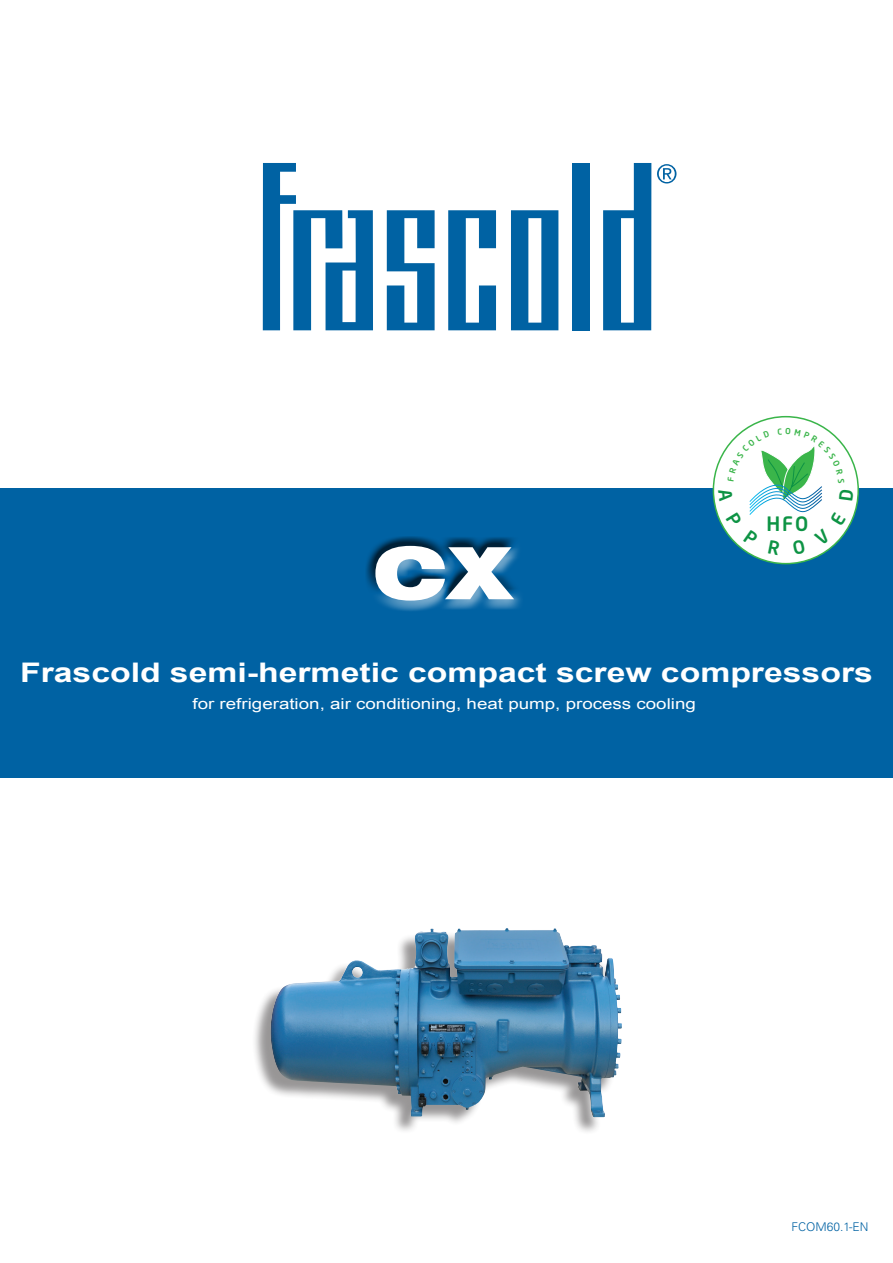
<style>
.page{position:relative;width:893px;height:1263px;background:#fff}
.page>*{position:absolute;margin:0;border:0;box-sizing:border-box;transform-origin:0 0}
.t1{font:900 expanded 72px "Swiss 721 BT";color:#fff}
.SOTTOTITOLO{font:700 27px "Arial";color:#fff;scale:1.25 1}
.t2{font:500 19.65px "Neo Sans Pro Cyr";color:#0d9344}
.SOTTOTITOLO-2{font:15px "Arial";color:#fff;scale:1.25 1}
.SOTTOTITOLO-3{font:300 12px "Univers LT Std";color:#0062a3}
</style>
<div class="page">
<div style="left:251px;top:930px;width:367px;height:205px;background:#231f20;opacity:.47"></div>
<img style="left:270px;top:928px;width:311px;height:188px">
<svg style="left:387px;top:210px;width:48px;height:120px"></svg>
<svg style="left:448px;top:210px;width:48px;height:120px"></svg>
<svg style="left:511px;top:210px;width:47px;height:120px"></svg>
<div style="left:572px;top:163px;width:17px;height:167px;background:#0062a3"></div>
<svg style="left:603px;top:163px;width:48px;height:167px"></svg>
<svg style="left:263px;top:163px;width:110px;height:167px"></svg>
<svg style="left:657px;top:164px;width:19px;height:19px"></svg>
<div style="left:0;top:488px;width:893px;height:289px;background:#0062a3"></div>
<svg style="left:713px;top:417px;width:145px;height:147px"></svg>
<div style="left:370px;top:540px;width:154px;height:72px;background:#fff;opacity:.52"></div>
<div style="left:365px;top:536px;width:157px;height:63px;background:#231f20;opacity:.75"></div>
<svg style="left:718px;top:428px;width:136px;height:127px"></svg>
<h1 class="t1" style="left:373px;top:530px;width:141px">CX</h1>
<p class="t2" style="left:766px;top:511px;width:43px">HFO</p>
<p class="SOTTOTITOLO" style="left:20px;top:654px;width:684px">Frascold semi-hermetic compact screw compressors</p>
<p class="SOTTOTITOLO-2" style="left:193px;top:694px;width:404px">for refrigeration, air conditioning, heat pump, process cooling</p>
<p class="SOTTOTITOLO-3" style="left:791px;top:1220px;width:79px">FCOM60.1-EN</p>
</div>
